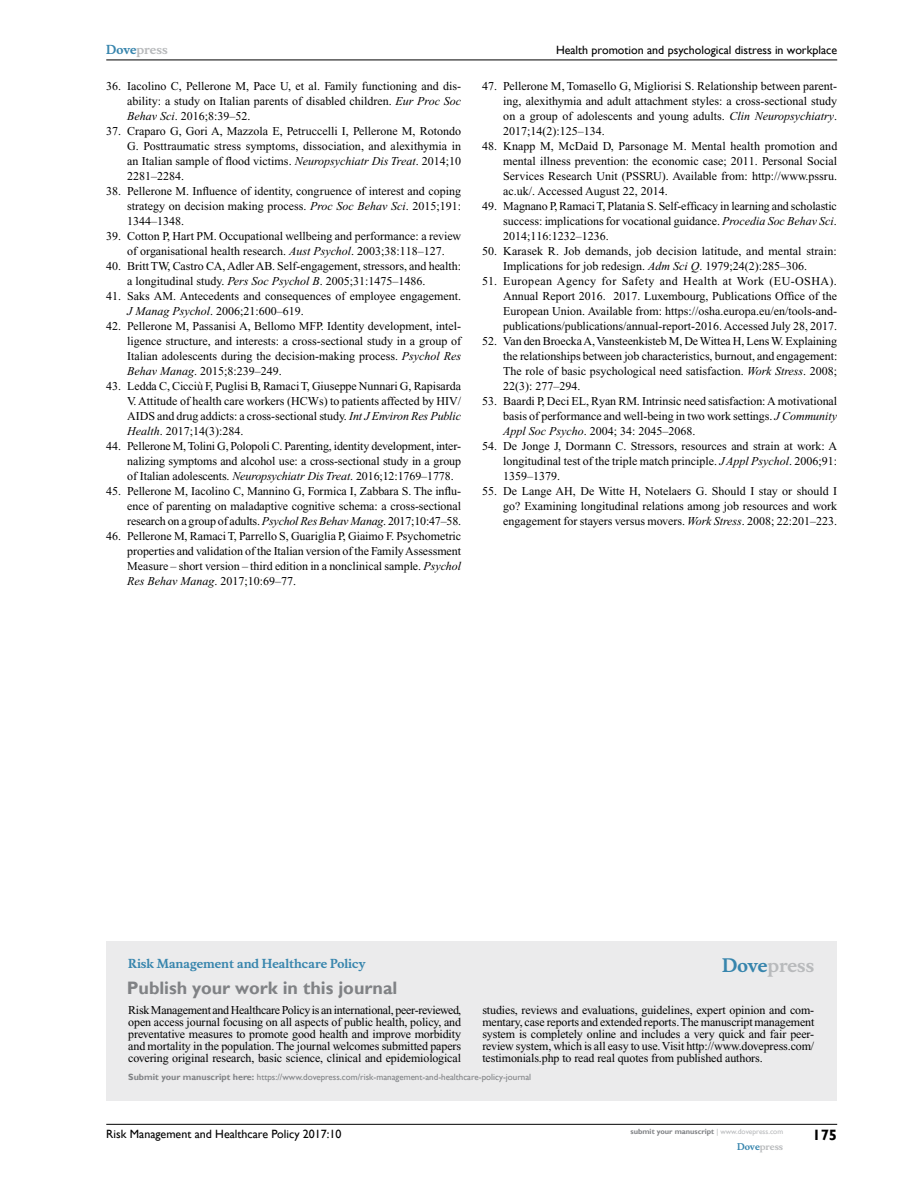
<style>
.page{position:relative;width:918px;height:1188px;background:#fff}
.page>*{position:absolute;margin:0;border:0;box-sizing:border-box;transform-origin:0 0}
.t1{font:700 18px "Gill Sans";color:#808285}
.t2{font:700 18px "Musee";color:#b8babc}
.t3{font:700 15px "Gill Sans";color:#000}
.t4{font:12px/15px "Times New Roman";color:#000;text-align:justify}
.t5{font:12px "Gill Sans";color:#000}
.t6{font:700 12px "Musee";color:#3785ad}
.t7{font:700 12px "Musee";color:#b8babc}
.t8{font:9px "Gill Sans";color:#808285}
.t9{font:700 9px "Musee";color:#b8babc}
.t10{font:700 7.5px "Gill Sans";color:#808285}
.s1{color:#3785ad}
.s2{font-style:italic}
.s3{font-weight:700}
.s4{font-weight:400;color:#b8babc}
</style>
<div class="page">
<div style="left:106px;top:941px;width:731px;height:159px;background:#ebebec"></div>
<hr style="left:106px;top:1124px;width:731px;height:1px;background:#000">
<hr style="left:106px;top:60px;width:731px;height:1px;background:#000">
<p class="t7" style="left:106px;top:43px;width:63px"><span class="s1">Dove</span>press</p>
<p class="t4" style="left:127px;top:79px;width:335px;text-indent:-21px">36. Iacolino C, Pellerone M, Pace U, et al. Family functioning and dis&shy;ability: a study on Italian parents of disabled children. <span class="s2">Eur Proc Soc Behav Sci</span>. 2016;8:39–52.</p>
<p class="t4" style="left:127px;top:124px;width:335px;text-indent:-21px">37. Craparo G, Gori A, Mazzola E, Petruccelli I, Pellerone M, Rotondo G. Posttraumatic stress symptoms, dissociation, and alexithymia in an Italian sample of flood victims. <span class="s2">Neuropsychiatr Dis Treat</span>. 2014;10<br>2281–2284.</p>
<p class="t4" style="left:127px;top:184px;width:335px;text-indent:-21px">38. Pellerone M. Influence of identity, congruence of interest and coping strategy on decision making process. <span class="s2">Proc Soc Behav Sci</span>. 2015;191:<br>1344–1348.</p>
<p class="t4" style="left:106px;top:229px;width:356px;text-align:center">39. Cotton P, Hart PM. Occupational wellbeing and performance: a review of organisational health research. <span class="s2">Aust Psychol</span>. 2003;38:118–127.</p>
<p class="t4" style="left:127px;top:259px;width:335px;text-indent:-21px">40. Britt TW, Castro CA, Adler AB. Self-engagement, stressors, and health: a longitudinal study. <span class="s2">Pers Soc Psychol B</span>. 2005;31:1475–1486.</p>
<p class="t4" style="left:127px;top:289px;width:335px;text-indent:-21px">41. Saks AM. Antecedents and consequences of employee engagement.<br><span class="s2">J Manag Psychol</span>. 2006;21:600–619.</p>
<p class="t4" style="left:127px;top:319px;width:335px;text-indent:-21px">42. Pellerone M, Passanisi A, Bellomo MFP. Identity development, intel&shy;ligence structure, and interests: a cross-sectional study in a group of Italian adolescents during the decision-making process. <span class="s2">Psychol Res Behav Manag</span>. 2015;8:239–249.</p>
<p class="t4" style="left:127px;top:379px;width:335px;text-indent:-21px">43. Ledda C, Cicciù F, Puglisi B, Ramaci T, Giuseppe Nunnari G, Rapisarda V. Attitude of health care workers (HCWs) to patients affected by HIV/ AIDS and drug addicts: a cross-sectional study. <span class="s2">Int J Environ Res Public Health</span>. 2017;14(3):284.</p>
<p class="t4" style="left:127px;top:439px;width:335px;text-indent:-21px">44. Pellerone M, Tolini G, Polopoli C. Parenting, identity development, inter&shy;nalizing symptoms and alcohol use: a cross-sectional study in a group of Italian adolescents. <span class="s2">Neuropsychiatr Dis Treat</span>. 2016;12:1769–1778.</p>
<p class="t4" style="left:127px;top:484px;width:335px;text-indent:-21px">45. Pellerone M, Iacolino C, Mannino G, Formica I, Zabbara S. The influ&shy;ence of parenting on maladaptive cognitive schema: a cross-sectional research on a group of adults. <span class="s2">Psychol Res Behav Manag</span>. 2017;10:47–58.</p>
<p class="t4" style="left:127px;top:529px;width:336px;text-indent:-21px">46. Pellerone M, Ramaci T, Parrello S, Guariglia P, Giaimo F. Psychometric properties and validation of the Italian version of the Family Assessment Measure – short version – third edition in a nonclinical sample. <span class="s2">Psychol Res Behav Manag</span>. 2017;10:69–77.</p>
<p class="t5" style="left:556px;top:43px;width:283px">Health promotion and psychological distress in workplace</p>
<p class="t4" style="left:503px;top:79px;width:335px;text-indent:-21px">47. Pellerone M, Tomasello G, Migliorisi S. Relationship between parent&shy;ing, alexithymia and adult attachment styles: a cross-sectional study on a group of adolescents and young adults. <span class="s2">Clin Neuropsychiatry</span>.<br>2017;14(2):125–134.</p>
<p class="t4" style="left:503px;top:139px;width:336px;text-indent:-21px">48. Knapp M, McDaid D, Parsonage M. Mental health promotion and mental illness prevention: the economic case; 2011. Personal Social Services Research Unit (PSSRU). Available from: http://www.pssru. ac.uk/. Accessed August 22, 2014.</p>
<p class="t4" style="left:503px;top:199px;width:335px;text-indent:-21px">49. Magnano P, Ramaci T, Platania S. Self-efficacy in learning and scholastic success: implications for vocational guidance. <span class="s2">Procedia Soc Behav Sci</span>.<br>2014;116:1232–1236.</p>
<p class="t4" style="left:503px;top:244px;width:335px;text-indent:-21px">50. Karasek R. Job demands, job decision latitude, and mental strain:<br>Implications for job redesign. <span class="s2">Adm Sci Q</span>. 1979;24(2):285–306.</p>
<p class="t4" style="left:503px;top:274px;width:335px;text-indent:-21px">51. European Agency for Safety and Health at Work (EU-OSHA).<br>Annual Report 2016. 2017. Luxembourg, Publications Office of the European Union. Available from: https://osha.europa.eu/en/tools-and&shy;publications/publications/annual-report-2016. Accessed July 28, 2017.</p>
<p class="t4" style="left:503px;top:334px;width:336px;text-indent:-21px">52. Van den Broecka A, Vansteenkisteb M, De Wittea H, Lens W. Explaining the relationships between job characteristics, burnout, and engagement:<br>The role of basic psychological need satisfaction. <span class="s2">Work Stress</span>. 2008; 22(3): 277–294.</p>
<p class="t4" style="left:503px;top:394px;width:335px;text-indent:-21px">53. Baardi P, Deci EL, Ryan RM. Intrinsic need satisfaction: A motivational basis of performance and well-being in two work settings. <span class="s2">J Community Appl Soc Psycho</span>. 2004; 34: 2045–2068.</p>
<p class="t4" style="left:503px;top:439px;width:335px;text-indent:-21px">54. De Jonge J, Dormann C. Stressors, resources and strain at work: A longitudinal test of the triple match principle. <span class="s2">J Appl Psychol</span>. 2006;91:<br>1359–1379.</p>
<p class="t4" style="left:503px;top:484px;width:335px;text-indent:-21px">55. De Lange AH, De Witte H, Notelaers G. Should I stay or should I go? Examining longitudinal relations among job resources and work engagement for stayers versus movers. <span class="s2">Work Stress</span>. 2008; 22:201–223.</p>
<p class="t6" style="left:128px;top:956px;width:239px">Risk Management and Healthcare Policy</p>
<h1 class="t1" style="left:127px;top:977px;width:272px">Publish your work in this journal</h1>
<h1 class="t2" style="left:722px;top:955px;width:94px"><span class="s1">Dove</span>press</h1>
<p class="t4" style="left:128px;top:1004px;width:335px;line-height:12px">Risk Management and Healthcare Policy is an international, peer-reviewed, open access journal focusing on all aspects of public health, policy, and preventative measures to promote good health and improve morbidity and mortality in the population. The journal welcomes submitted papers covering original research, basic science, clinical and epidemiological</p>
<p class="t4" style="left:482px;top:1004px;width:334px;line-height:12px">studies, reviews and evaluations, guidelines, expert opinion and com&shy;mentary, case reports and extended reports. The manuscript management system is completely online and includes a very quick and fair peer&shy;review system, which is all easy to use. Visit http://www.dovepress.com/ testimonials.php to read real quotes from published authors.</p>
<p class="t8" style="left:128px;top:1072px;width:404px"><span class="s3">Submit your manuscript here:</span> https://www.dovepress.com/risk-management-and-healthcare-policy-journal</p>
<p class="t5" style="left:106px;top:1127px;width:237px">Risk Management and Healthcare Policy 2017:10</p>
<p class="t10" style="left:631px;top:1127px;width:154px">submit your manuscript <span class="s4">| www.dovepress.com</span></p>
<p class="t9" style="left:737px;top:1141px;width:48px"><span class="s1">Dove</span>press</p>
<p class="t3" style="left:812px;top:1126px;width:26px">175</p>
</div>
